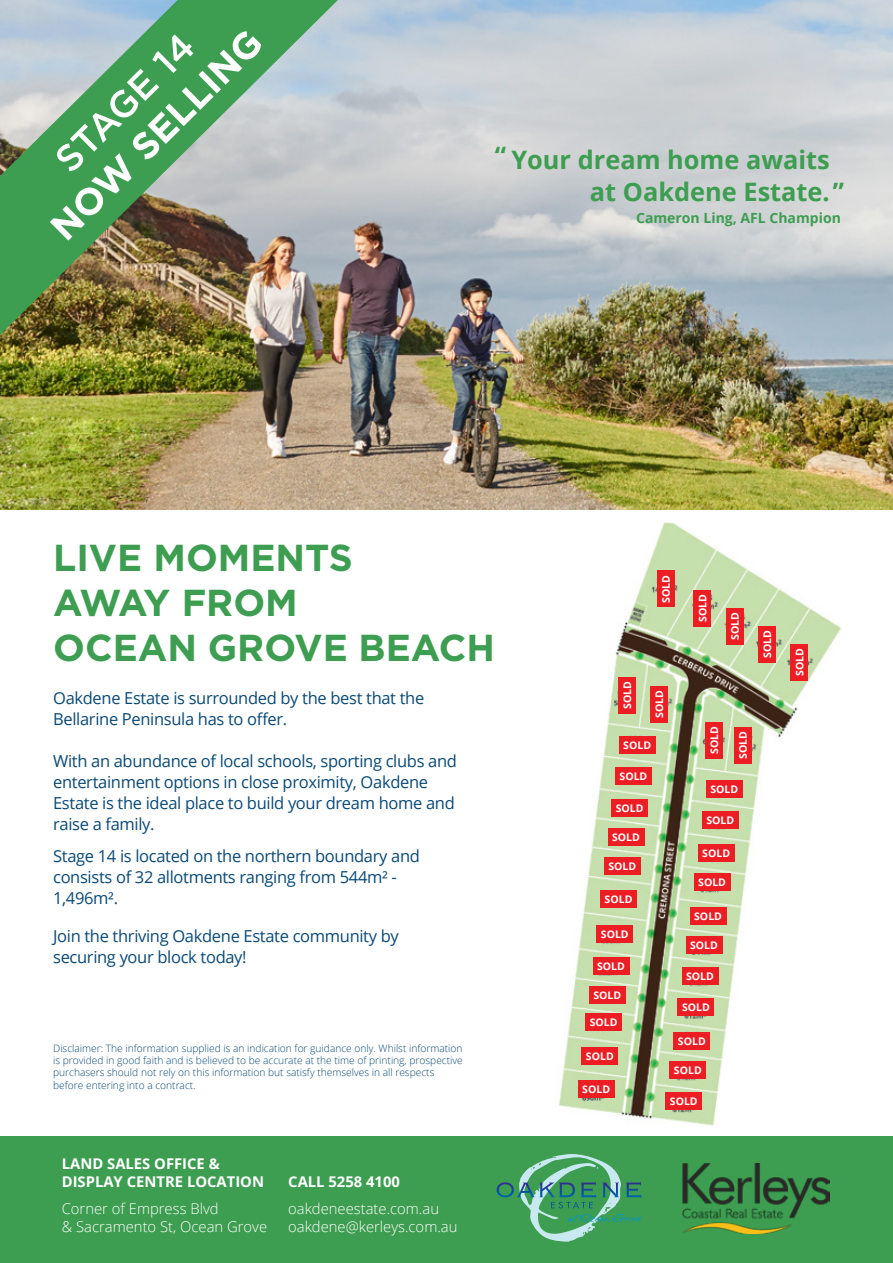
<style>
.page{position:relative;width:893px;height:1263px;background:#fff}
.page>*{position:absolute;margin:0;border:0;box-sizing:border-box;transform-origin:0 0}
.t1{font:700 37.5px/45px "Gotham";color:#3d9d50}
.t2{font:700 37.5px "Gotham";color:#fff}
.t3{font:500 37.5px "Gotham";color:#fff}
.t4{font:700 25.35px/31.8px "Open Sans";color:#3d9d50}
.t5{font:16.5px/21px "Open Sans";letter-spacing:-.02em;color:#0a4976}
.t6{font:300 14.85px/17.7px "Open Sans";color:#fff}
.t7{font:700 14.85px/17.7px "Open Sans";color:#fff}
.t8{font:700 14.1px "Open Sans";color:#3d9d50}
.t9{font:700 10.5px "Open Sans";color:#fff}
.t10{font:300 10.2px/12.3px "Open Sans";color:#0a4976}
</style>
<div class="page">
<img style="left:558px;top:522px;width:283px;height:604px">
<img style="left:0;top:0;width:893px;height:510px">
<div style="left:0;top:1136px;width:893px;height:127px;background:#3d9d50"></div>
<svg style="left:497px;top:1154px;width:144px;height:87px"></svg>
<img style="left:682px;top:1163px;width:148px;height:70px">
<img style="left:0;top:0;width:338px;height:335px">
<div style="left:582px;top:1047px;width:36px;height:17px;background:#ed1d24"></div>
<div style="left:589px;top:987px;width:36px;height:17px;background:#ed1d24"></div>
<div style="left:593px;top:958px;width:36px;height:17px;background:#ed1d24"></div>
<div style="left:597px;top:925px;width:36px;height:17px;background:#ed1d24"></div>
<div style="left:600px;top:891px;width:37px;height:17px;background:#ed1d24"></div>
<div style="left:612px;top:799px;width:36px;height:17px;background:#ed1d24"></div>
<div style="left:791px;top:644px;width:17px;height:36px;background:#ed1d24"></div>
<div style="left:657px;top:571px;width:17px;height:36px;background:#ed1d24"></div>
<div style="left:674px;top:1032px;width:36px;height:17px;background:#ed1d24"></div>
<div style="left:698px;top:845px;width:36px;height:17px;background:#ed1d24"></div>
<div style="left:586px;top:1014px;width:36px;height:17px;background:#ed1d24"></div>
<div style="left:604px;top:857px;width:36px;height:17px;background:#ed1d24"></div>
<div style="left:608px;top:828px;width:36px;height:17px;background:#ed1d24"></div>
<div style="left:758px;top:626px;width:18px;height:36px;background:#ed1d24"></div>
<div style="left:670px;top:1061px;width:36px;height:17px;background:#ed1d24"></div>
<div style="left:686px;top:936px;width:36px;height:17px;background:#ed1d24"></div>
<div style="left:690px;top:907px;width:36px;height:17px;background:#ed1d24"></div>
<div style="left:694px;top:874px;width:36px;height:17px;background:#ed1d24"></div>
<div style="left:619px;top:736px;width:36px;height:17px;background:#ed1d24"></div>
<div style="left:694px;top:590px;width:17px;height:36px;background:#ed1d24"></div>
<div style="left:706px;top:780px;width:36px;height:17px;background:#ed1d24"></div>
<div style="left:682px;top:967px;width:36px;height:17px;background:#ed1d24"></div>
<div style="left:702px;top:811px;width:36px;height:17px;background:#ed1d24"></div>
<div style="left:666px;top:1092px;width:36px;height:17px;background:#ed1d24"></div>
<div style="left:678px;top:999px;width:36px;height:17px;background:#ed1d24"></div>
<div style="left:615px;top:768px;width:36px;height:17px;background:#ed1d24"></div>
<div style="left:726px;top:608px;width:17px;height:36px;background:#ed1d24"></div>
<div style="left:650px;top:686px;width:17px;height:36px;background:#ed1d24"></div>
<div style="left:734px;top:727px;width:17px;height:36px;background:#ed1d24"></div>
<div style="left:619px;top:677px;width:17px;height:36px;background:#ed1d24"></div>
<div style="left:578px;top:1081px;width:36px;height:17px;background:#ed1d24"></div>
<div style="left:705px;top:722px;width:17px;height:36px;background:#ed1d24"></div>
<h1 class="t2" style="left:40px;top:216px;width:282px;rotate:-45deg">NOW SELLING</h1>
<h1 class="t3" style="left:44px;top:148px;width:180px;rotate:-45deg">STAGE 14</h1>
<h2 class="t4" style="left:495px;top:140px;width:13px">“</h2>
<h2 class="t4" style="left:590px;top:143px;width:256px;text-indent:-78px">Your dream home awaits at Oakdene Estate.”</h2>
<p class="t8" style="left:636px;top:208px;width:206px">Cameron Ling, AFL Champion</p>
<h1 class="t1" style="left:53px;top:535px;width:443px">LIVE MOMENTS<br>AWAY FROM<br>OCEAN GROVE BEACH</h1>
<p class="t5" style="left:53px;top:687px;width:373px">Oakdene Estate is surrounded by the best that the<br>Bellarine Peninsula has to offer.</p>
<p class="t5" style="left:53px;top:750px;width:405px">With an abundance of local schools, sporting clubs and entertainment options in close proximity, Oakdene Estate is the ideal place to build your dream home and raise a family.</p>
<p class="t5" style="left:53px;top:845px;width:368px">Stage 14 is located on the northern boundary and consists of 32 allotments ranging from 544m² -<br>1,496m².</p>
<p class="t5" style="left:53px;top:925px;width:347px">Join the thriving Oakdene Estate community by securing your block today!</p>
<p class="t10" style="left:53px;top:1042px;width:411px">Disclaimer: The information supplied is an indication for guidance only. Whilst information is provided in good faith and is believed to be accurate at the time of printing, prospective purchasers should not rely on this information but satisfy themselves in all respects before entering into a contract.</p>
<p class="t7" style="left:62px;top:1154px;width:204px">LAND SALES OFFICE &amp;<br>DISPLAY CENTRE LOCATION</p>
<p class="t6" style="left:62px;top:1199px;width:207px">Corner of Empress Blvd<br>&amp; Sacramento St, Ocean Grove</p>
<p class="t7" style="left:288px;top:1172px;width:113px">CALL 5258 4100</p>
<p class="t6" style="left:288px;top:1199px;width:171px">oakdeneestate.com.au oakdene@kerleys.com.au</p>
<p class="t9" style="left:658px;top:603px;width:29px;rotate:-90deg">SOLD</p>
<p class="t9" style="left:695px;top:622px;width:29px;rotate:-90deg">SOLD</p>
<p class="t9" style="left:727px;top:640px;width:29px;rotate:-90deg">SOLD</p>
<p class="t9" style="left:620px;top:709px;width:29px;rotate:-90deg">SOLD</p>
<p class="t9" style="left:652px;top:718px;width:29px;rotate:-90deg">SOLD</p>
<p class="t9" style="left:623px;top:738px;width:29px">SOLD</p>
<p class="t9" style="left:620px;top:769px;width:29px">SOLD</p>
<p class="t9" style="left:616px;top:800px;width:29px">SOLD</p>
<p class="t9" style="left:612px;top:829px;width:29px">SOLD</p>
<p class="t9" style="left:608px;top:859px;width:29px">SOLD</p>
<p class="t9" style="left:605px;top:892px;width:29px">SOLD</p>
<p class="t9" style="left:601px;top:927px;width:29px">SOLD</p>
<p class="t9" style="left:597px;top:959px;width:29px">SOLD</p>
<p class="t9" style="left:593px;top:988px;width:29px">SOLD</p>
<p class="t9" style="left:590px;top:1015px;width:29px">SOLD</p>
<p class="t9" style="left:586px;top:1049px;width:29px">SOLD</p>
<p class="t9" style="left:707px;top:754px;width:29px;rotate:-90deg">SOLD</p>
<p class="t9" style="left:736px;top:759px;width:29px;rotate:-90deg">SOLD</p>
<p class="t9" style="left:710px;top:782px;width:29px">SOLD</p>
<p class="t9" style="left:706px;top:813px;width:29px">SOLD</p>
<p class="t9" style="left:702px;top:846px;width:29px">SOLD</p>
<p class="t9" style="left:698px;top:875px;width:29px">SOLD</p>
<p class="t9" style="left:694px;top:908px;width:29px">SOLD</p>
<p class="t9" style="left:690px;top:937px;width:29px">SOLD</p>
<p class="t9" style="left:686px;top:969px;width:29px">SOLD</p>
<p class="t9" style="left:682px;top:1000px;width:29px">SOLD</p>
<p class="t9" style="left:678px;top:1033px;width:29px">SOLD</p>
<p class="t9" style="left:582px;top:1082px;width:29px">SOLD</p>
<p class="t9" style="left:674px;top:1062px;width:29px">SOLD</p>
<p class="t9" style="left:670px;top:1093px;width:29px">SOLD</p>
<p class="t9" style="left:760px;top:658px;width:29px;rotate:-90deg">SOLD</p>
<p class="t9" style="left:792px;top:676px;width:29px;rotate:-90deg">SOLD</p>
</div>
